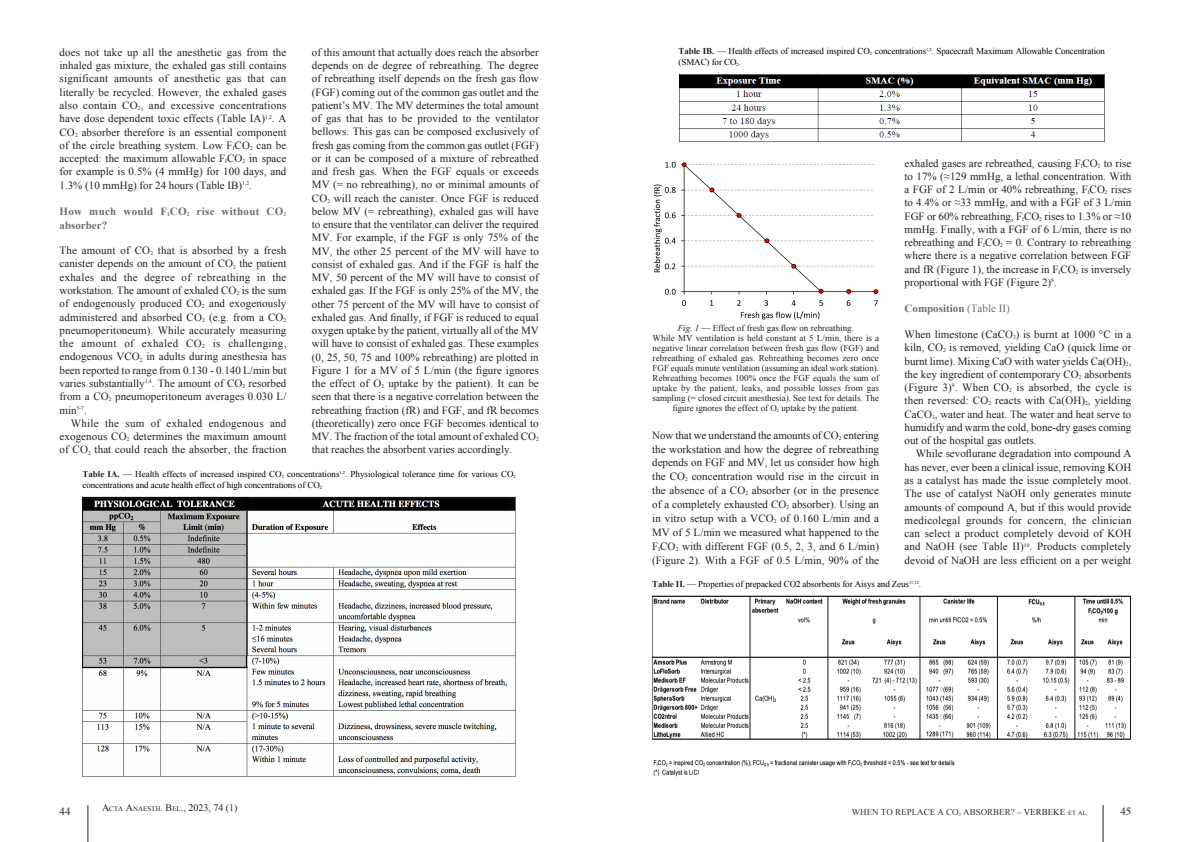
<style>
.page{position:relative;width:1191px;height:842px;background:#fff}
.page>*{position:absolute;margin:0;border:0;box-sizing:border-box;transform-origin:0 0}
.t1{font:11px/13.3px "Times New Roman";letter-spacing:.005em;color:#231f20;text-align:justify}
.t2{font:700 11px/13.3px "Times New Roman";letter-spacing:.025em;color:#6c6d70}
.t3{font:700 11px "Times New Roman";color:#6c6d70}
.t4{font:11px "Times";color:#231f20}
.t5{font:10px "Times New Roman";color:#231f20}
.t6{font:9px/10px "Times New Roman";letter-spacing:.005em;color:#231f20;text-align:center}
.t7{font:9px/11px "Times New Roman";letter-spacing:-.01em;color:#000}
.t8{font:9px "Times New Roman";color:#333}
.s1{font-weight:700;color:#231f20}
.s2{color:#231f20}
.s3{font-style:italic}
.s4{font-weight:400}
.s5{font-size:7px}
.s6{font-family:"Times";color:#231f20}
.s7{font-size:6.3px;color:#231f20}
.s8{color:#6c6d70}
</style>
<div class="page">
<hr style="left:1102px;top:805px;width:1px;height:37px;background:#231f20">
<hr style="left:88px;top:805px;width:1px;height:37px;background:#231f20">
<img style="left:82px;top:496px;width:434px;height:281px">
<img style="left:679px;top:72px;width:426px;height:71px">
<img style="left:652px;top:595px;width:479px;height:182px">
<img style="left:653px;top:161px;width:226px;height:158px">
<p class="t1" style="left:60px;top:45px;width:228px">does not take up all the anesthetic gas from the inhaled gas mixture, the exhaled gas still contains significant amounts of anesthetic gas that can literally be recycled. However, the exhaled gases also contain CO<sub>2</sub>, and excessive concentrations have dose dependent toxic effects (Table IA)<sup>1,2</sup>. A CO<sub>2</sub> absorber therefore is an essential component of the circle breathing system. Low F<sub>I</sub>CO<sub>2</sub> can be accepted: the maximum allowable F<sub>I</sub>CO<sub>2</sub> in space for example is 0.5% (4 mmHg) for 100 days, and 1.3% (10 mmHg) for 24 hours (Table IB)<sup>1,2</sup>.</p>
<p class="t2" style="left:60px;top:205px;width:228px">How much would F<sub>I</sub>CO<sub>2</sub> rise without CO<sub>2 </sub>absorber?</p>
<p class="t1" style="left:60px;top:244px;width:228px">The amount of CO<sub>2</sub> that is absorbed by a fresh canister depends on the amount of CO<sub>2</sub> the patient exhales and the degree of rebreathing in the workstation. The amount of exhaled CO<sub>2</sub> is the sum of endogenously produced CO<sub>2</sub> and exogenously administered and absorbed CO<sub>2</sub> (e.g. from a CO<sub>2 </sub>pneumoperitoneum). While accurately measuring the amount of exhaled CO<sub>2</sub> is challenging, endogenous VCO<sub>2</sub> in adults during anesthesia has been reported to range from 0.130 - 0.140 L/min but varies substantially<sup>3,4</sup>. The amount of CO<sub>2</sub> resorbed from a CO<sub>2</sub> pneumoperitoneum averages 0.030 L/ min<sup>5-7</sup>.</p>
<p class="t1" style="left:60px;top:416px;width:228px;text-indent:11px">While the sum of exhaled endogenous and exogenous CO<sub>2</sub> determines the maximum amount of CO<sub>2</sub> that could reach the absorber, the fraction</p>
<p class="t1" style="left:312px;top:45px;width:228px">of this amount that actually does reach the absorber depends on de degree of rebreathing. The degree of rebreathing itself depends on the fresh gas flow (FGF) coming out of the common gas outlet and the patient’s MV. The MV determines the total amount of gas that has to be provided to the ventilator bellows. This gas can be composed exclusively of fresh gas coming from the common gas outlet (FGF) or it can be composed of a mixture of rebreathed and fresh gas. When the FGF equals or exceeds MV (= no rebreathing), no or minimal amounts of CO<sub>2</sub> will reach the canister. Once FGF is reduced below MV (= rebreathing), exhaled gas will have to ensure that the ventilator can deliver the required MV. For example, if the FGF is only 75% of the MV, the other 25 percent of the MV will have to consist of exhaled gas. And if the FGF is half the MV, 50 percent of the MV will have to consist of exhaled gas. If the FGF is only 25% of the MV, the other 75 percent of the MV will have to consist of exhaled gas. And finally, if FGF is reduced to equal oxygen uptake by the patient, virtually all of the MV will have to consist of exhaled gas. These examples (0, 25, 50, 75 and 100% rebreathing) are plotted in Figure 1 for a MV of 5 L/min (the figure ignores the effect of O<sub>2</sub> uptake by the patient). It can be seen that there is a negative correlation between the rebreathing fraction (fR) and FGF, and fR becomes (theoretically) zero once FGF becomes identical to MV. The fraction of the total amount of exhaled CO<sub>2 </sub>that reaches the absorbent varies accordingly.</p>
<p class="t7" style="left:82px;top:468px;width:435px"><span class="s1">Table IA.</span> <span class="s2">—</span> Health effects of increased inspired CO<sub>2</sub> concentrations<sup>1,2</sup>. Physiological tolerance time for various CO<sub>2 </sub>concentrations and acute health effect of high concentrations of CO<sub>2</sub><sub>.</sub></p>
<p class="t7" style="left:678px;top:46px;width:428px"><span class="s1">Table IB.</span> <span class="s2">—</span> Health effects of increased inspired CO<sub>2</sub> concentrations<sup>1,2</sup>. Spacecraft Maximum Allowable Concentration (SMAC) for CO<sub>2</sub>.</p>
<p class="t6" style="left:652px;top:323px;width:228px"><span class="s3">Fig. 1</span> — Effect of fresh gas flow on rebreathing.<br>While MV ventilation is held constant at 5 L/min, there is a negative linear correlation between fresh gas flow (FGF) and rebreathing of exhaled gas. Rebreathing becomes zero once FGF equals minute ventilation (assuming an ideal work station).<br>Rebreathing becomes 100% once the FGF equals the sum of uptake by the patient, leaks, and possible losses from gas sampling (= closed circuit anesthesia). See text for details. The figure ignores the effect of O<sub>2</sub> uptake by the patient.</p>
<p class="t1" style="left:652px;top:428px;width:228px;line-height:13.9px">Now that we understand the amounts of CO<sub>2</sub> entering the workstation and how the degree of rebreathing depends on FGF and MV, let us consider how high the CO<sub>2</sub> concentration would rise in the circuit in the absence of a CO<sub>2</sub> absorber (or in the presence of a completely exhausted CO<sub>2</sub> absorber). Using an in vitro setup with a VCO<sub>2</sub> of 0.160 L/min and a MV of 5 L/min we measured what happened to the F<sub>I</sub>CO<sub>2</sub> with different FGF (0.5, 2, 3, and 6 L/min) (Figure 2). With a FGF of 0.5 L/min, 90% of the</p>
<p class="t1" style="left:904px;top:156px;width:228px">exhaled gases are rebreathed, causing F<sub>I</sub>CO<sub>2</sub> to rise to 17% (≈129 mmHg, a lethal concentration. With a FGF of 2 L/min or 40% rebreathing, F<sub>I</sub>CO<sub>2</sub> rises to 4.4% or ≈33 mmHg, and with a FGF of 3 L/min FGF or 60% rebreathing, F<sub>I</sub>CO<sub>2</sub> rises to 1.3% or ≈10 mmHg. Finally, with a FGF of 6 L/min, there is no rebreathing and F<sub>I</sub>CO<sub>2</sub> = 0. Contrary to rebreathing where there is a negative correlation between FGF and fR (Figure 1), the increase in F<sub>I</sub>CO<sub>2</sub> is inversely proportional with FGF (Figure 2)<sup>8</sup>.</p>
<p class="t3" style="left:904px;top:301px;width:107px">Composition <span class="s4">(Table II)</span></p>
<p class="t1" style="left:904px;top:327px;width:228px">When limestone (CaCO<sub>3</sub>) is burnt at 1000 °C in a kiln, CO<sub>2</sub> is removed, yielding CaO (quick lime or burnt lime). Mixing CaO with water yields Ca(OH)<sub>2</sub>, the key ingredient of contemporary CO<sub>2</sub> absorbents (Figure 3)<sup>9</sup>. When CO<sub>2</sub> is absorbed, the cycle is then reversed: CO<sub>2</sub> reacts with Ca(OH)<sub>2</sub>, yielding CaCO<sub>3</sub>, water and heat. The water and heat serve to humidify and warm the cold, bone-dry gases coming out of the hospital gas outlets.</p>
<p class="t1" style="left:904px;top:447px;width:228px;text-indent:11px">While sevoflurane degradation into compound A has never, ever been a clinical issue, removing KOH as a catalyst has made the issue completely moot.<br>The use of catalyst NaOH only generates minute amounts of compound A, but if this would provide medicolegal grounds for concern, the clinician can select a product completely devoid of KOH and NaOH (see Table II)<sup>10</sup>. Products completely devoid of NaOH are less efficient on a per weight</p>
<p class="t7" style="left:652px;top:578px;width:270px"><span class="s1">Table II.</span> <span class="s2">—</span> Properties of prepacked CO2 absorbents for Aisys and Zeus<sup>11,12</sup>.</p>
<p class="t4" style="left:60px;top:801px;width:13px">44</p>
<p class="t5" style="left:102px;top:801px;width:137px">A<span class="s5">CTA</span> A<span class="s5">NAESTH</span>. B<span class="s5">EL</span>., 2023, 74 (1)</p>
<p class="t8" style="left:851px;top:806px;width:239px">WHEN TO REPLACE A CO<sub>2</sub> ABSORBER? <span class="s6">–</span> <span class="s2">VERBEKE</span> <span class="s7">ET AL</span><span class="s8">.</span></p>
<p class="t4" style="left:1120px;top:801px;width:12px">45</p>
</div>
